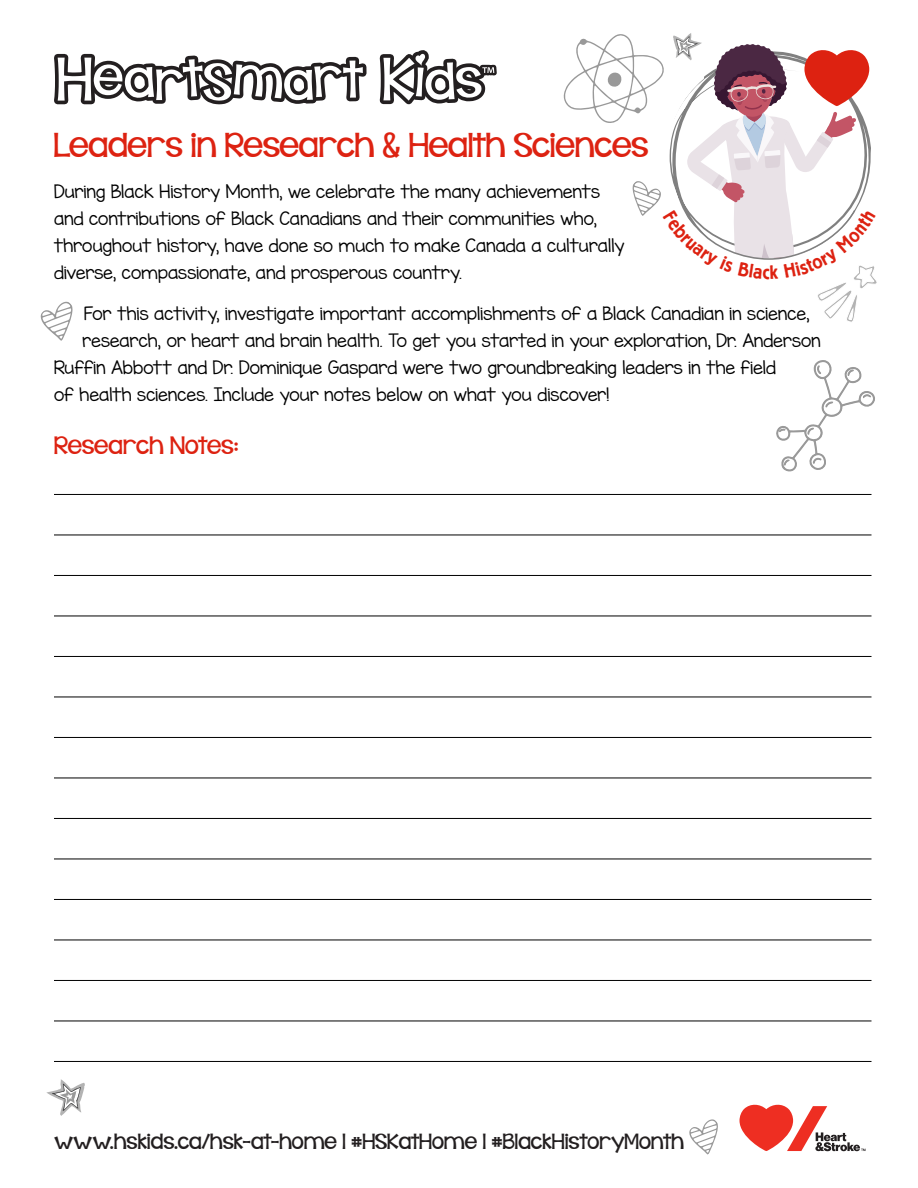
<style>
.page{position:relative;width:918px;height:1188px;background:#fff}
.page>*{position:absolute;margin:0;border:0;box-sizing:border-box;transform-origin:0 0}
.t1{font:33px "KG Behind These Hazel Eyes";letter-spacing:-.005em;color:#d21}
.t2{font:24px "KG Behind These Hazel Eyes";letter-spacing:-.005em;color:#d21}
.t3{font:21px "KG Behind These Hazel Eyes";letter-spacing:.005em;color:#231f20}
.t4{font:16.5px/27px "KG Miss Kindergarten";letter-spacing:.01em;color:#000}
</style>
<div class="page">
<svg style="left:54px;top:50px;width:443px;height:54px"></svg>
<svg style="left:740px;top:1104px;width:125px;height:47px"></svg>
<hr style="left:54px;top:494px;width:818px;height:1px;background:#000">
<hr style="left:54px;top:535px;width:818px;height:1px;background:#000">
<hr style="left:54px;top:575px;width:818px;height:1px;background:#000">
<hr style="left:54px;top:616px;width:818px;height:1px;background:#000">
<hr style="left:54px;top:656px;width:818px;height:1px;background:#000">
<hr style="left:54px;top:697px;width:818px;height:1px;background:#000">
<hr style="left:54px;top:737px;width:818px;height:1px;background:#000">
<hr style="left:54px;top:778px;width:818px;height:1px;background:#000">
<hr style="left:54px;top:818px;width:818px;height:1px;background:#000">
<hr style="left:54px;top:859px;width:818px;height:1px;background:#000">
<hr style="left:54px;top:899px;width:818px;height:1px;background:#000">
<hr style="left:54px;top:940px;width:818px;height:1px;background:#000">
<hr style="left:54px;top:980px;width:818px;height:1px;background:#000">
<hr style="left:54px;top:1021px;width:818px;height:1px;background:#000">
<hr style="left:54px;top:1061px;width:818px;height:1px;background:#000">
<svg style="left:46px;top:1079px;width:39px;height:37px"></svg>
<svg style="left:40px;top:301px;width:33px;height:40px"></svg>
<svg style="left:776px;top:360px;width:99px;height:112px"></svg>
<svg style="left:689px;top:1119px;width:29px;height:36px"></svg>
<svg style="left:563px;top:33px;width:314px;height:289px"></svg>
<p class="t1" style="left:54px;top:127px;width:596px">Leaders in Research &amp; Health Sciences</p>
<p class="t4" style="left:54px;top:178px;width:572px">During Black History Month, we celebrate the many achievements and contributions of Black Canadians and their communities who, throughout history, have done so much to make Canada a culturally diverse, compassionate, and prosperous country.</p>
<p class="t4" style="left:84px;top:300px;width:727px">For this activity, investigate important accomplishments of a Black Canadian in science,</p>
<p class="t4" style="left:82px;top:327px;width:740px">research, or heart and brain health. To get you started in your exploration, Dr. Anderson</p>
<p class="t4" style="left:54px;top:354px;width:723px">Ruffin Abbott and Dr. Dominique Gaspard were two groundbreaking leaders in the field</p>
<p class="t4" style="left:54px;top:381px;width:557px">of health sciences. Include your notes below on what you discover!</p>
<p class="t2" style="left:54px;top:432px;width:186px">Research Notes:</p>
<p class="t3" style="left:54px;top:1130px;width:631px">www.hskids.ca/hsk-at-home | #HSKatHome | #BlackHistoryMonth</p>
</div>
